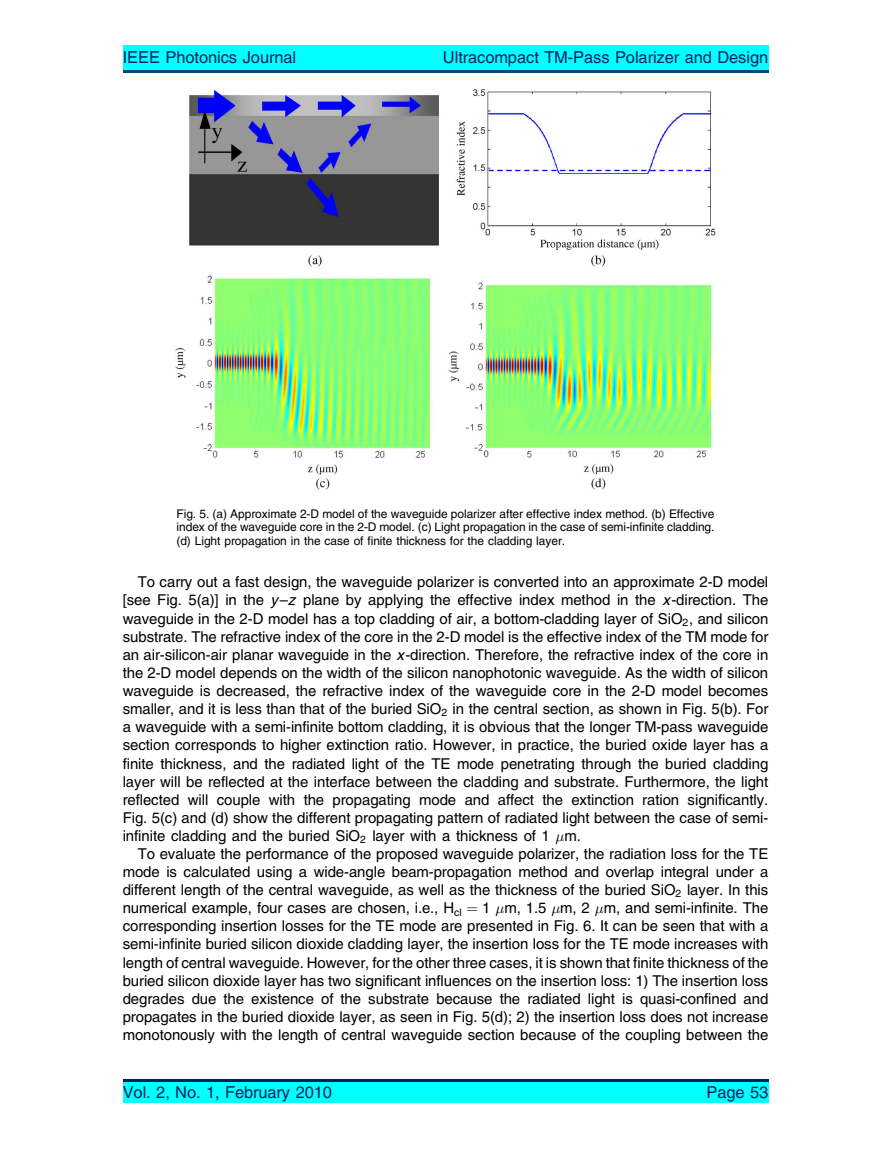
<style>
.page{position:relative;width:891px;height:1161px;background:#fff}
.page>*{position:absolute;margin:0;border:0;box-sizing:border-box;transform-origin:0 0}
.t1{font:16.5px "Adv T Tb 54 a 34 f 7";color:#012060}
.t2{font:15px/18.1px "Adv T Tb 54 a 34 f 7";color:#000;text-align:justify}
.t3{font:12px/13.5px "Adv T Tb 54 a 34 f 7";color:#000;text-align:justify}
.s1{font-family:"Adv T Tbdfc 2815.BI"}
.s2{font-family:"Adv P4 C4 E51"}
.s3{font-family:"Adv P4 C4 E74"}
</style>
<div class="page">
<img style="left:175px;top:90px;width:541px;height:400px">
<div style="left:123px;top:45px;width:645px;height:28px;background:#0ff"></div>
<hr style="left:123px;top:70px;width:645px;height:3px;background:#004684">
<div style="left:123px;top:1079px;width:645px;height:24px;background:#0ff"></div>
<hr style="left:123px;top:1079px;width:645px;height:3px;background:#012060">
<p class="t1" style="left:123px;top:51px;width:175px">IEEE Photonics Journal</p>
<p class="t1" style="left:443px;top:51px;width:327px">Ultracompact TM-Pass Polarizer and Design</p>
<p class="t3" style="left:177px;top:508px;width:539px">Fig. 5. (a) Approximate 2-D model of the waveguide polarizer after effective index method. (b) Effective index of the waveguide core in the 2-D model. (c) Light propagation in the case of semi-infinite cladding. (d) Light propagation in the case of finite thickness for the cladding layer.</p>
<p class="t2" style="left:123px;top:574px;width:647px;text-indent:15px">To carry out a fast design, the waveguide polarizer is converted into an approximate 2-D model [see Fig. 5(a)] in the <span class="s1">y</span>–<span class="s1">z</span> plane by applying the effective index method in the <span class="s1">x</span>-direction. The waveguide in the 2-D model has a top cladding of air, a bottom-cladding layer of SiO<sub>2</sub>, and silicon substrate. The refractive index of the core in the 2-D model is the effective index of the TM mode for an air-silicon-air planar waveguide in the <span class="s1">x</span>-direction. Therefore, the refractive index of the core in the 2-D model depends on the width of the silicon nanophotonic waveguide. As the width of silicon waveguide is decreased, the refractive index of the waveguide core in the 2-D model becomes smaller, and it is less than that of the buried SiO<sub>2</sub> in the central section, as shown in Fig. 5(b). For a waveguide with a semi-infinite bottom cladding, it is obvious that the longer TM-pass waveguide section corresponds to higher extinction ratio. However, in practice, the buried oxide layer has a finite thickness, and the radiated light of the TE mode penetrating through the buried cladding layer will be reflected at the interface between the cladding and substrate. Furthermore, the light reflected will couple with the propagating mode and affect the extinction ration significantly.<br>Fig. 5(c) and (d) show the different propagating pattern of radiated light between the case of semi&shy;infinite cladding and the buried SiO<sub>2</sub> layer with a thickness of 1 <span class="s2">-</span>m.</p>
<p class="t2" style="left:123px;top:846px;width:647px;text-indent:15px">To evaluate the performance of the proposed waveguide polarizer, the radiation loss for the TE mode is calculated using a wide-angle beam-propagation method and overlap integral under a different length of the central waveguide, as well as the thickness of the buried SiO<sub>2</sub> layer. In this numerical example, four cases are chosen, i.e., H<sub>cl</sub> <span class="s3">¼</span> 1 <span class="s2">-</span>m, 1.5 <span class="s2">-</span>m, 2 <span class="s2">-</span>m, and semi-infinite. The corresponding insertion losses for the TE mode are presented in Fig. 6. It can be seen that with a semi-infinite buried silicon dioxide cladding layer, the insertion loss for the TE mode increases with length of central waveguide. However, for the other three cases, it is shown that finite thickness of the buried silicon dioxide layer has two significant influences on the insertion loss: 1) The insertion loss degrades due the existence of the substrate because the radiated light is quasi-confined and propagates in the buried dioxide layer, as seen in Fig. 5(d); 2) the insertion loss does not increase monotonously with the length of central waveguide section because of the coupling between the</p>
<p class="t1" style="left:123px;top:1087px;width:211px">Vol. 2, No. 1, February 2010</p>
<p class="t1" style="left:707px;top:1087px;width:63px">Page 53</p>
</div>
